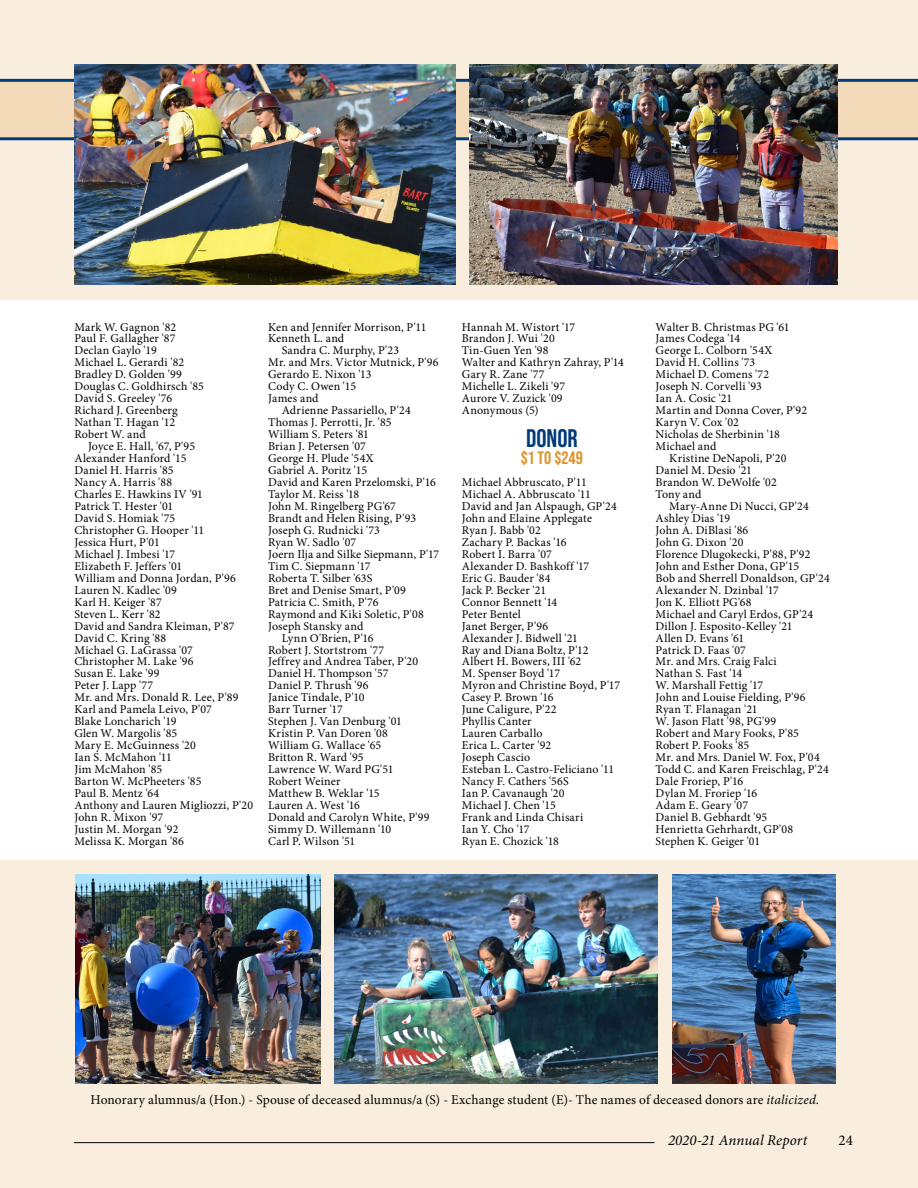
<style>
.page{position:relative;width:918px;height:1188px;background:#fff}
.page>*{position:absolute;margin:0;border:0;box-sizing:border-box;transform-origin:0 0}
.t1{font:25.35px "Bebas Neue";letter-spacing:-.005em;color:#003b79}
.t2{font:18px "Bebas Neue";color:#dd9128}
.t3{font:italic 15px "Minion Pro";letter-spacing:.005em;color:#000}
.t4{font:15px "Minion Pro";color:#000}
.t5{font:13.5px "Minion Pro";letter-spacing:.01em;color:#000}
.t6{font:12px/12px "Minion Pro";letter-spacing:.01em;color:#000}
.s1{font-style:italic}
</style>
<div class="page">
<div style="left:0;top:137px;width:918px;height:163px;background:#f9eede"></div>
<div style="left:0;top:860px;width:918px;height:328px;background:#f9eede"></div>
<img style="left:335px;top:874px;width:322px;height:209px">
<div style="left:0;top:0;width:918px;height:137px;background:#f9eede"></div>
<div style="left:0;top:80px;width:918px;height:59px;background:#f3dbba"></div>
<hr style="left:0;top:137px;width:918px;height:3px;background:#003b79">
<hr style="left:0;top:79px;width:918px;height:3px;background:#003b79">
<img style="left:470px;top:65px;width:367px;height:220px">
<img style="left:74px;top:65px;width:381px;height:220px">
<img style="left:672px;top:874px;width:163px;height:209px">
<hr style="left:74px;top:1142px;width:580px;height:1px;background:#000">
<img style="left:75px;top:874px;width:246px;height:209px">
<p class="t6" style="left:74px;top:321px;width:131px">Mark W. Gagnon '82<br>Paul F. Gallagher '87<br>Declan Gaylo '19<br>Michael L. Gerardi '82<br>Bradley D. Golden '99<br>Douglas C. Goldhirsch '85<br>David S. Greeley '76<br>Richard J. Greenberg<br>Nathan T. Hagan '12<br>Robert W. and</p>
<p class="t6" style="left:74px;top:440px;width:180px;text-indent:14px">Joyce E. Hall, '67, P'95<br>Alexander Hanford '15<br>Daniel H. Harris '85<br>Nancy A. Harris '88<br>Charles E. Hawkins IV '91<br>Patrick T. Hester '01<br>David S. Homiak '75<br>Christopher G. Hooper '11<br>Jessica Hurt, P'01<br>Michael J. Imbesi '17<br>Elizabeth F. Jeffers '01<br>William and Donna Jordan, P'96<br>Lauren N. Kadlec '09<br>Karl H. Keiger '87<br>Steven L. Kerr '82<br>David and Sandra Kleiman, P'87<br>David C. Kring '88<br>Michael G. LaGrassa '07<br>Christopher M. Lake '96<br>Susan E. Lake '99<br>Peter J. Lapp '77<br>Mr. and Mrs. Donald R. Lee, P'89<br>Karl and Pamela Leivo, P'07<br>Blake Loncharich '19<br>Glen W. Margolis '85<br>Mary E. McGuinness '20<br>Ian S. McMahon '11<br>Jim McMahon '85<br>Barton W. McPheeters '85<br>Paul B. Mentz '64<br>Anthony and Lauren Migliozzi, P'20<br>John R. Mixon '97<br>Justin M. Morgan '92<br>Melissa K. Morgan '86</p>
<p class="t6" style="left:268px;top:321px;width:160px">Ken and Jennifer Morrison, P'11</p>
<p class="t6" style="left:268px;top:333px;width:78px">Kenneth L. and</p>
<p class="t6" style="left:282px;top:345px;width:119px">Sandra C. Murphy, P'23</p>
<p class="t6" style="left:268px;top:357px;width:172px">Mr. and Mrs. Victor Mutnick, P'96</p>
<p class="t6" style="left:268px;top:369px;width:105px">Gerardo E. Nixon '13</p>
<p class="t6" style="left:268px;top:381px;width:90px">Cody C. Owen '15</p>
<p class="t6" style="left:268px;top:393px;width:52px">James and</p>
<p class="t6" style="left:282px;top:404px;width:131px">Adrienne Passariello, P'24</p>
<p class="t6" style="left:268px;top:416px;width:125px">Thomas J. Perrotti, Jr. '85</p>
<p class="t6" style="left:268px;top:428px;width:102px">William S. Peters '81</p>
<p class="t6" style="left:268px;top:440px;width:99px">Brian J. Petersen '07</p>
<p class="t6" style="left:268px;top:452px;width:107px">George H. Plude '54X</p>
<p class="t6" style="left:268px;top:464px;width:100px">Gabriel A. Poritz '15</p>
<p class="t6" style="left:268px;top:476px;width:169px">David and Karen Przelomski, P'16</p>
<p class="t6" style="left:268px;top:488px;width:93px">Taylor M. Reiss '18</p>
<p class="t6" style="left:268px;top:500px;width:129px">John M. Ringelberg PG'67</p>
<p class="t6" style="left:268px;top:512px;width:150px">Brandt and Helen Rising, P'93</p>
<p class="t6" style="left:268px;top:524px;width:113px">Joseph G. Rudnicki '73</p>
<p class="t6" style="left:268px;top:536px;width:90px">Ryan W. Sadlo '07</p>
<p class="t6" style="left:268px;top:548px;width:173px">Joern Ilja and Silke Siepmann, P'17</p>
<p class="t6" style="left:268px;top:560px;width:104px">Tim C. Siepmann '17</p>
<p class="t6" style="left:268px;top:572px;width:106px">Roberta T. Silber '63S</p>
<p class="t6" style="left:268px;top:584px;width:139px">Bret and Denise Smart, P'09</p>
<p class="t6" style="left:268px;top:596px;width:112px">Patricia C. Smith, P'76</p>
<p class="t6" style="left:268px;top:608px;width:157px">Raymond and Kiki Soletic, P'08</p>
<p class="t6" style="left:268px;top:620px;width:97px">Joseph Stansky and</p>
<p class="t6" style="left:282px;top:632px;width:93px">Lynn O'Brien, P'16</p>
<p class="t6" style="left:268px;top:644px;width:118px">Robert J. Stortstrom '77</p>
<p class="t6" style="left:268px;top:656px;width:152px">Jeffrey and Andrea Taber, P'20</p>
<p class="t6" style="left:268px;top:668px;width:122px">Daniel H. Thompson '57</p>
<p class="t6" style="left:268px;top:680px;width:102px">Daniel P. Thrush '96</p>
<p class="t6" style="left:268px;top:692px;width:98px">Janice Tindale, P'10</p>
<p class="t6" style="left:268px;top:704px;width:76px">Barr Turner '17</p>
<p class="t6" style="left:268px;top:715px;width:135px">Stephen J. Van Denburg '01</p>
<p class="t6" style="left:268px;top:727px;width:121px">Kristin P. Van Doren '08</p>
<p class="t6" style="left:268px;top:739px;width:115px">William G. Wallace '65</p>
<p class="t6" style="left:268px;top:751px;width:97px">Britton R. Ward '95</p>
<p class="t6" style="left:268px;top:763px;width:127px">Lawrence W. Ward PG'51</p>
<p class="t6" style="left:268px;top:775px;width:74px">Robert Weiner</p>
<p class="t6" style="left:268px;top:787px;width:113px">Matthew B. Weklar '15</p>
<p class="t6" style="left:268px;top:799px;width:93px">Lauren A. West '16</p>
<p class="t6" style="left:268px;top:811px;width:163px">Donald and Carolyn White, P'99</p>
<p class="t6" style="left:268px;top:823px;width:125px">Simmy D. Willemann '10</p>
<p class="t6" style="left:268px;top:835px;width:89px">Carl P. Wilson '51</p>
<p class="t6" style="left:462px;top:321px;width:164px">Hannah M. Wistort '17<br>Brandon J. Wui '20<br>Tin-Guen Yen '98<br>Walter and Kathryn Zahray, P'14<br>Gary R. Zane '77<br>Michelle L. Zikeli '97<br>Aurore V. Zuzick '09<br>Anonymous (5)</p>
<h1 class="t1" style="left:526px;top:424px;width:53px">DONOR</h1>
<h2 class="t2" style="left:521px;top:447px;width:64px">$1 TO $249</h2>
<p class="t6" style="left:462px;top:476px;width:160px">Michael Abbruscato, P'11<br>Michael A. Abbruscato '11<br>David and Jan Alspaugh, GP'24<br>John and Elaine Applegate<br>Ryan J. Babb '02<br>Zachary P. Backas '16<br>Robert I. Barra '07<br>Alexander D. Bashkoff '17<br>Eric G. Bauder '84<br>Jack P. Becker '21<br>Connor Bennett '14<br>Peter Bentel<br>Janet Berger, P'96<br>Alexander J. Bidwell '21<br>Ray and Diana Boltz, P'12<br>Albert H. Bowers, III '62<br>M. Spenser Boyd '17<br>Myron and Christine Boyd, P'17<br>Casey P. Brown '16<br>June Caligure, P'22<br>Phyllis Canter<br>Lauren Carballo<br>Erica L. Carter '92<br>Joseph Cascio<br>Esteban L. Castro-Feliciano '11<br>Nancy F. Cathers '56S<br>Ian P. Cavanaugh '20<br>Michael J. Chen '15<br>Frank and Linda Chisari<br>Ian Y. Cho '17<br>Ryan E. Chozick '18</p>
<p class="t6" style="left:656px;top:321px;width:136px">Walter B. Christmas PG '61</p>
<p class="t6" style="left:656px;top:333px;width:86px">James Codega '14</p>
<p class="t6" style="left:656px;top:345px;width:118px">George L. Colborn '54X</p>
<p class="t6" style="left:656px;top:357px;width:101px">David H. Collins '73</p>
<p class="t6" style="left:656px;top:369px;width:115px">Michael D. Comens '72</p>
<p class="t6" style="left:656px;top:381px;width:108px">Joseph N. Corvelli '93</p>
<p class="t6" style="left:656px;top:393px;width:78px">Ian A. Cosic '21</p>
<p class="t6" style="left:656px;top:404px;width:153px">Martin and Donna Cover, P'92</p>
<p class="t6" style="left:656px;top:416px;width:85px">Karyn V. Cox '02</p>
<p class="t6" style="left:656px;top:428px;width:126px">Nicholas de Sherbinin '18</p>
<p class="t6" style="left:656px;top:440px;width:62px">Michael and</p>
<p class="t6" style="left:669px;top:452px;width:119px">Kristine DeNapoli, P'20</p>
<p class="t6" style="left:656px;top:464px;width:98px">Daniel M. Desio '21</p>
<p class="t6" style="left:656px;top:476px;width:123px">Brandon W. DeWolfe '02</p>
<p class="t6" style="left:656px;top:488px;width:47px">Tony and</p>
<p class="t6" style="left:669px;top:500px;width:141px">Mary-Anne Di Nucci, GP'24</p>
<p class="t6" style="left:656px;top:512px;width:76px">Ashley Dias '19</p>
<p class="t6" style="left:656px;top:524px;width:94px">John A. DiBlasi '86</p>
<p class="t6" style="left:656px;top:536px;width:89px">John G. Dixon '20</p>
<p class="t6" style="left:656px;top:548px;width:156px">Florence Dlugokecki, P'88, P'92</p>
<p class="t6" style="left:656px;top:560px;width:145px">John and Esther Dona, GP'15</p>
<p class="t6" style="left:656px;top:572px;width:176px">Bob and Sherrell Donaldson, GP'24</p>
<p class="t6" style="left:656px;top:584px;width:125px">Alexander N. Dzinbal '17</p>
<p class="t6" style="left:656px;top:596px;width:98px">Jon K. Elliott PG'68</p>
<p class="t6" style="left:656px;top:608px;width:159px">Michael and Caryl Erdos, GP'24</p>
<p class="t6" style="left:656px;top:620px;width:139px">Dillon J. Esposito-Kelley '21</p>
<p class="t6" style="left:656px;top:632px;width:90px">Allen D. Evans '61</p>
<p class="t6" style="left:656px;top:644px;width:92px">Patrick D. Faas '07</p>
<p class="t6" style="left:656px;top:656px;width:123px">Mr. and Mrs. Craig Falci</p>
<p class="t6" style="left:656px;top:668px;width:88px">Nathan S. Fast '14</p>
<p class="t6" style="left:656px;top:680px;width:109px">W. Marshall Fettig '17</p>
<p class="t6" style="left:656px;top:692px;width:151px">John and Louise Fielding, P'96</p>
<p class="t6" style="left:656px;top:704px;width:104px">Ryan T. Flanagan '21</p>
<p class="t6" style="left:656px;top:716px;width:122px">W. Jason Flatt '98, PG'99</p>
<p class="t6" style="left:656px;top:727px;width:145px">Robert and Mary Fooks, P'85</p>
<p class="t6" style="left:656px;top:739px;width:95px">Robert P. Fooks '85</p>
<p class="t6" style="left:656px;top:751px;width:166px">Mr. and Mrs. Daniel W. Fox, P'04</p>
<p class="t6" style="left:656px;top:763px;width:175px">Todd C. and Karen Freischlag, P'24</p>
<p class="t6" style="left:656px;top:775px;width:89px">Dale Froriep, P'16</p>
<p class="t6" style="left:656px;top:787px;width:103px">Dylan M. Froriep '16</p>
<p class="t6" style="left:656px;top:799px;width:94px">Adam E. Geary '07</p>
<p class="t6" style="left:656px;top:811px;width:113px">Daniel B. Gebhardt '95</p>
<p class="t6" style="left:656px;top:823px;width:139px">Henrietta Gehrhardt, GP'08</p>
<p class="t6" style="left:656px;top:835px;width:106px">Stephen K. Geiger '01</p>
<p class="t5" style="left:91px;top:1091px;width:730px">Honorary alumnus/a (Hon.) - Spouse of deceased alumnus/a (S) - Exchange student (E)- The names of deceased donors are <span class="s1">italicized.</span></p>
<p class="t3" style="left:668px;top:1130px;width:141px">2020-21 Annual Report</p>
<p class="t4" style="left:838px;top:1130px;width:16px">24</p>
</div>
